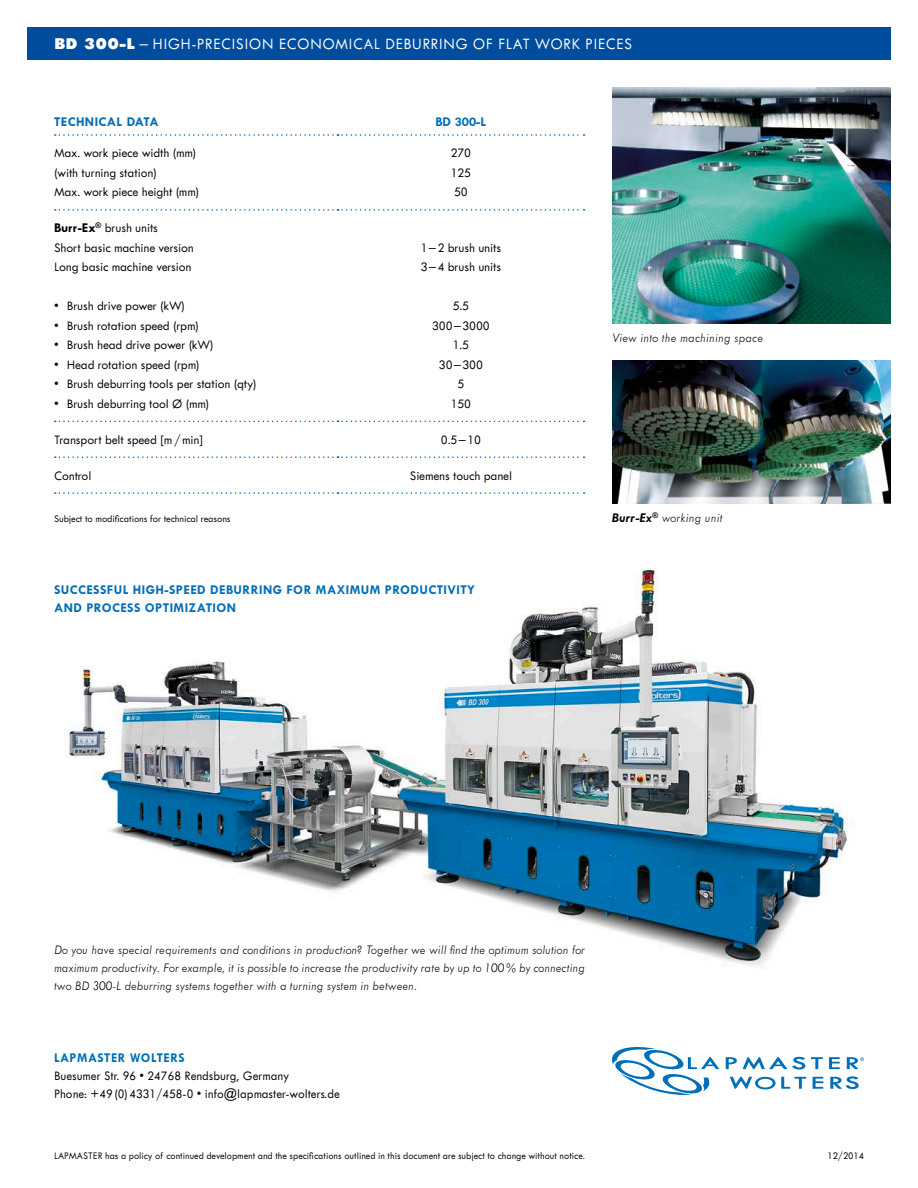
<style>
.page{position:relative;width:918px;height:1188px;background:#fff}
.page>*{position:absolute;margin:0;border:0;box-sizing:border-box;transform-origin:0 0}
.t1{font:500 16.5px "Tw Cen MT Pro Semi";letter-spacing:.03em;color:#fff}
.t2{font:500 13.5px/19.5px "Tw Cen MT Pro Semi";color:#000}
.t3{font:italic 300 13.5px/18px "Tw Cen MT Pro";color:#000;text-align:justify}
.t4{font:700 13.5px "Tw Cen MT Pro";letter-spacing:.03em;color:#006fb9}
.t5{font:500 10.5px "Tw Cen MT Pro Semi";color:#000}
.s1{font-family:"Tw Cen MT Std";font-weight:800}
.s2{font-family:"Tw Cen MT Pro";font-weight:700}
.s3{font-weight:700}
</style>
<div class="page">
<div style="left:27px;top:27px;width:864px;height:32px;background:#004d9d"></div>
<svg style="left:726px;top:1057px;width:11px;height:12px"></svg>
<svg style="left:743px;top:1057px;width:62px;height:13px"></svg>
<svg style="left:811px;top:1057px;width:12px;height:12px"></svg>
<svg style="left:829px;top:1057px;width:11px;height:12px"></svg>
<svg style="left:847px;top:1057px;width:17px;height:12px"></svg>
<svg style="left:813px;top:1077px;width:10px;height:12px"></svg>
<svg style="left:830px;top:1076px;width:29px;height:13px"></svg>
<svg style="left:730px;top:1077px;width:76px;height:12px"></svg>
<svg style="left:612px;top:1047px;width:107px;height:48px"></svg>
<svg style="left:55px;top:134px;width:530px;height:2px"></svg>
<svg style="left:55px;top:209px;width:530px;height:2px"></svg>
<svg style="left:55px;top:421px;width:530px;height:1px"></svg>
<svg style="left:55px;top:456px;width:530px;height:2px"></svg>
<svg style="left:55px;top:492px;width:530px;height:2px"></svg>
<img style="left:64px;top:568px;width:790px;height:399px">
<img style="left:612px;top:87px;width:279px;height:237px">
<img style="left:612px;top:360px;width:279px;height:144px">
<p class="t1" style="left:54px;top:36px;width:580px"><span class="s1">BD 300-L</span> – High-precision economical deburring of flat work pieces</p>
<p class="t4" style="left:54px;top:114px;width:106px">TECHNICAL DATA</p>
<p class="t4" style="left:435px;top:114px;width:52px">BD 300-L</p>
<p class="t2" style="left:54px;top:144px;width:147px">Max. work piece width (mm) (with turning station)<br>Max. work piece height (mm)</p>
<p class="t2" style="left:451px;top:144px;width:22px;text-align:justify">270<br>125<br>50</p>
<p class="t2" style="left:54px;top:219px;width:141px"><span class="s2">BURR-EX</span><sup>®</sup> brush units<br>Short basic machine version<br>Long basic machine version</p>
<p class="t2" style="left:54px;top:297px;width:132px">• Brush drive power (kW)</p>
<p class="t2" style="left:54px;top:316px;width:146px">• Brush rotation speed (rpm)</p>
<p class="t2" style="left:54px;top:336px;width:161px">• Brush head drive power (kW)</p>
<p class="t2" style="left:54px;top:355px;width:147px">• Head rotation speed (rpm)</p>
<p class="t2" style="left:54px;top:374px;width:204px">• Brush deburring tools per station (qty)</p>
<p class="t2" style="left:54px;top:394px;width:157px">• Brush deburring tool Ø (mm)</p>
<p class="t2" style="left:421px;top:238px;width:82px">1–2 brush units<br>3–4 brush units</p>
<p class="t2" style="left:432px;top:296px;width:59px;text-align:center">5.5<br>300–3000<br>1.5<br>30–300<br>5<br>150</p>
<p class="t2" style="left:54px;top:430px;width:151px">Transport belt speed [m/min]</p>
<p class="t2" style="left:441px;top:430px;width:41px">0.5 – 10</p>
<p class="t2" style="left:54px;top:466px;width:39px">Control</p>
<p class="t2" style="left:410px;top:466px;width:104px">Siemens touch panel</p>
<p class="t5" style="left:54px;top:513px;width:178px">Subject to modifications for technical reasons</p>
<p class="t4" style="left:54px;top:582px;width:16px">SUCCESSFUL</p>
<p class="t4" style="left:133px;top:582px;width:9px">HIGH</p>
<p class="t4" style="left:164px;top:582px;width:13px">-SPEED</p>
<p class="t4" style="left:210px;top:582px;width:9px">DEBURRING</p>
<p class="t4" style="left:286px;top:582px;width:9px">FOR</p>
<p class="t4" style="left:316px;top:582px;width:40px">MAXIMUM</p>
<p class="t4" style="left:385px;top:582px;width:9px">PRODUCTIVITY</p>
<p class="t4" style="left:54px;top:600px;width:10px">AND</p>
<p class="t4" style="left:86px;top:600px;width:9px">PROCESS</p>
<p class="t4" style="left:145px;top:600px;width:8px">OPTIMI</p>
<p class="t4" style="left:189px;top:600px;width:17px">ZATION</p>
<p class="t3" style="left:612px;top:329px;width:153px">View into the machining space</p>
<p class="t3" style="left:612px;top:509px;width:112px"><span class="s3">Burr-Ex</span><sup>®</sup> working unit</p>
<p class="t3" style="left:54px;top:941px;width:532px">Do you have special requirements and conditions in production? Together we will find the optimum solution for maximum productivity. For example, it is possible to increase the productivity rate by up to 100% by connecting two BD 300-L deburring systems together with a turning system in between.</p>
<p class="t4" style="left:54px;top:1050px;width:132px">LAPMASTER WOLTERS</p>
<p class="t2" style="left:54px;top:1067px;width:287px;line-height:18px">Buesumer Str. 96 • 24768 Rendsburg, Germany<br>Phone: +49 (0) 4331/458-0 • info@lapmaster-wolters.de</p>
<p class="t5" style="left:54px;top:1150px;width:7px">LAPMASTER</p>
<p class="t5" style="left:105px;top:1150px;width:481px">has a policy of continued development and the specifications outlined in this document are subject to change without notice.</p>
<p class="t5" style="left:827px;top:1150px;width:38px">12/2014</p>
</div>
